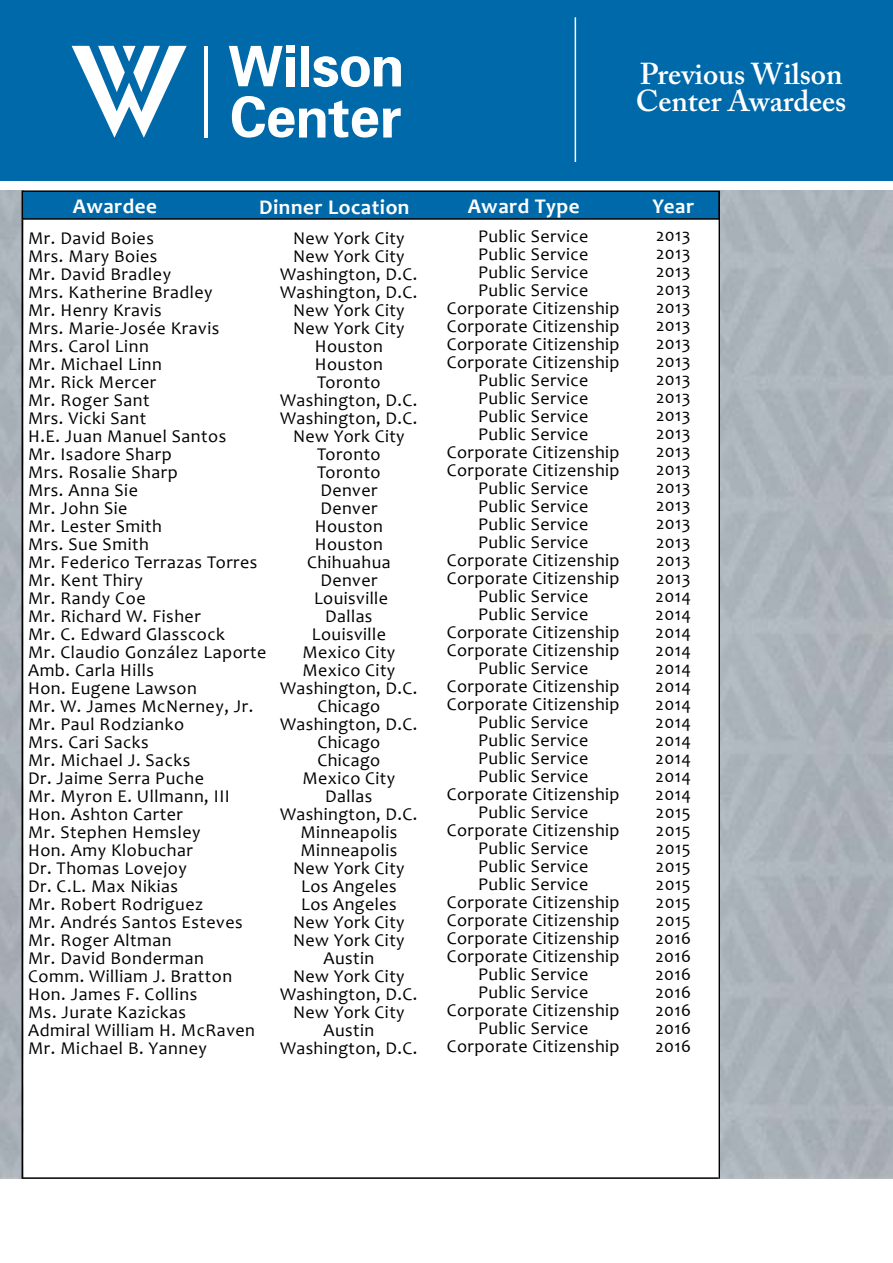
<style>
.page{position:relative;width:893px;height:1263px;background:#fff}
.page>*{position:absolute;margin:0;border:0;box-sizing:border-box;transform-origin:0 0}
.t1{font:600 30px/27px "Adobe Caslon Pro";color:#fff}
.t2{font:700 21px "Candara";letter-spacing:.025em;color:#fff}
.t3{font:18px/18px "Candara";letter-spacing:.025em;color:#000;text-align:center}
</style>
<div class="page">
<img style="left:0;top:190px;width:22px;height:989px">
<div style="left:22px;top:191px;width:697px;height:28px;background:#0069aa"></div>
<div style="left:22px;top:190px;width:698px;height:30px;border:2px solid #000"></div>
<div style="left:0;top:0;width:893px;height:180px;background:#0069aa"></div>
<hr style="left:575px;top:17px;width:1px;height:145px;background:#fff">
<hr style="left:205px;top:46px;width:3px;height:92px;background:#fff">
<div style="left:286px;top:46px;width:8px;height:7px;background:#fff"></div>
<div style="left:286px;top:57px;width:8px;height:29px;background:#fff"></div>
<div style="left:301px;top:46px;width:7px;height:40px;background:#fff"></div>
<svg style="left:229px;top:46px;width:54px;height:40px"></svg>
<svg style="left:313px;top:56px;width:88px;height:31px"></svg>
<svg style="left:232px;top:96px;width:169px;height:42px"></svg>
<svg style="left:72px;top:46px;width:115px;height:92px"></svg>
<hr style="left:719px;top:192px;width:1px;height:987px;background:#000">
<hr style="left:22px;top:220px;width:1px;height:959px;background:#000">
<hr style="left:23px;top:1177px;width:696px;height:2px;background:#000">
<p class="t2" style="left:73px;top:193px;width:86px">Awardee</p>
<p class="t2" style="left:259px;top:194px;width:152px">Dinner Location</p>
<p class="t2" style="left:468px;top:193px;width:113px">Award Type</p>
<h1 class="t1" style="left:636px;top:60px;width:212px">Previous Wilson<br>Center Awardees</h1>
<p class="t2" style="left:652px;top:193px;width:43px">Year</p>
<p class="t3" style="left:447px;top:227px;width:174px">Public Service<br>Public Service<br>Public Service<br>Public Service<br>Corporate Citizenship<br>Corporate Citizenship<br>Corporate Citizenship<br>Corporate Citizenship<br>Public Service<br>Public Service<br>Public Service<br>Public Service<br>Corporate Citizenship<br>Corporate Citizenship<br>Public Service<br>Public Service<br>Public Service<br>Public Service<br>Corporate Citizenship<br>Corporate Citizenship<br>Public Service<br>Public Service<br>Corporate Citizenship<br>Corporate Citizenship<br>Public Service<br>Corporate Citizenship<br>Corporate Citizenship<br>Public Service<br>Public Service<br>Public Service<br>Public Service<br>Corporate Citizenship<br>Public Service<br>Corporate Citizenship<br>Public Service<br>Public Service<br>Public Service<br>Corporate Citizenship<br>Corporate Citizenship<br>Corporate Citizenship<br>Corporate Citizenship<br>Public Service<br>Public Service<br>Corporate Citizenship<br>Public Service<br>Corporate Citizenship</p>
<p class="t3" style="left:280px;top:229px;width:139px">New York City<br>New York City<br>Washington D, .C.<br>Washington D, .C.<br>New York City<br>New York City<br>Houston<br>Houston<br>Toronto<br>Washington D, .C.<br>Washington D, .C.<br>New York City<br>Toronto<br>Toronto<br>Denver<br>Denver<br>Houston<br>Houston<br>Chihuahua<br>Denver<br>Louisville<br>Dallas<br>Louisville<br>Mexico City<br>Mexico City<br>Washington D, .C.<br>Chicago<br>Washington D, .C.<br>Chicago<br>Chicago<br>Mexico City<br>Dallas<br>Washington D, .C.<br>Minneapolis<br>Minneapolis<br>New York City<br>Los Angeles<br>Los Angeles<br>New York City<br>New York City<br>Austin<br>New York City<br>Washington D, .C.<br>New York City<br>Austin<br>Washington D, .C.</p>
<p class="t3" style="left:28px;top:229px;width:240px;text-align:left">Mr. David Boies<br>Mrs. Mary Boies<br>Mr. David Bradley<br>Mrs. Katherine Bradley<br>Mr. Henry Kravis<br>Mrs. Marie-Josée Kravis<br>Mrs. Carol Linn<br>Mr. Michael Linn<br>Mr. Rick Mercer<br>Mr. Roger Sant<br>Mrs. Vicki Sant<br>H .E. Juan Manuel Santos<br>Mr. Isadore Sharp<br>Mrs. Rosalie Sharp<br>Mrs. Anna Sie<br>Mr. John Sie<br>Mr. Lester Smith<br>Mrs. Sue Smith<br>Mr. Federico Terrazas Torres<br>Mr. Kent Thiry<br>Mr. Randy Coe<br>Mr. Richard W. Fisher<br>Mr .C. Edward Glasscock<br>Mr. Claudio González Laporte<br>Amb. Carla Hills<br>Hon. Eugene Lawson<br>Mr W. . James McNerney, Jr.<br>Mr. Paul Rodzianko<br>Mrs. Cari Sacks<br>Mr. Michael .J Sacks<br>Dr. Jaime Serra Puche<br>Mr. Myron .E Ullmann, III<br>Hon. Ashton Carter<br>Mr. Stephen Hemsley<br>Hon. Amy Klobuchar<br>Dr. Thomas Lovejoy<br>Dr .L.C. Max Nikias<br>Mr. Robert Rodriguez<br>Mr. Andrés Santos Esteves<br>Mr. Roger Altman<br>Mr. David Bonderman<br>Comm. William .J Bratton<br>Hon. James .F Collins<br>Ms. Jurate Kazickas<br>Admiral William H. McRaven<br>Mr. Michael B. Yanney</p>
<p class="t3" style="left:655px;top:226px;width:37px;text-align:justify">2013<br>2013<br>2013<br>2013<br>2013<br>2013<br>2013<br>2013<br>2013<br>2013<br>2013<br>2013<br>2013<br>2013<br>2013<br>2013<br>2013<br>2013<br>2013<br>2013<br>2014<br>2014<br>2014<br>2014<br>2014<br>2014<br>2014<br>2014<br>2014<br>2014<br>2014<br>2014<br>2015<br>2015<br>2015<br>2015<br>2015<br>2015<br>2015<br>2016<br>2016<br>2016<br>2016<br>2016<br>2016<br>2016</p>
</div>
